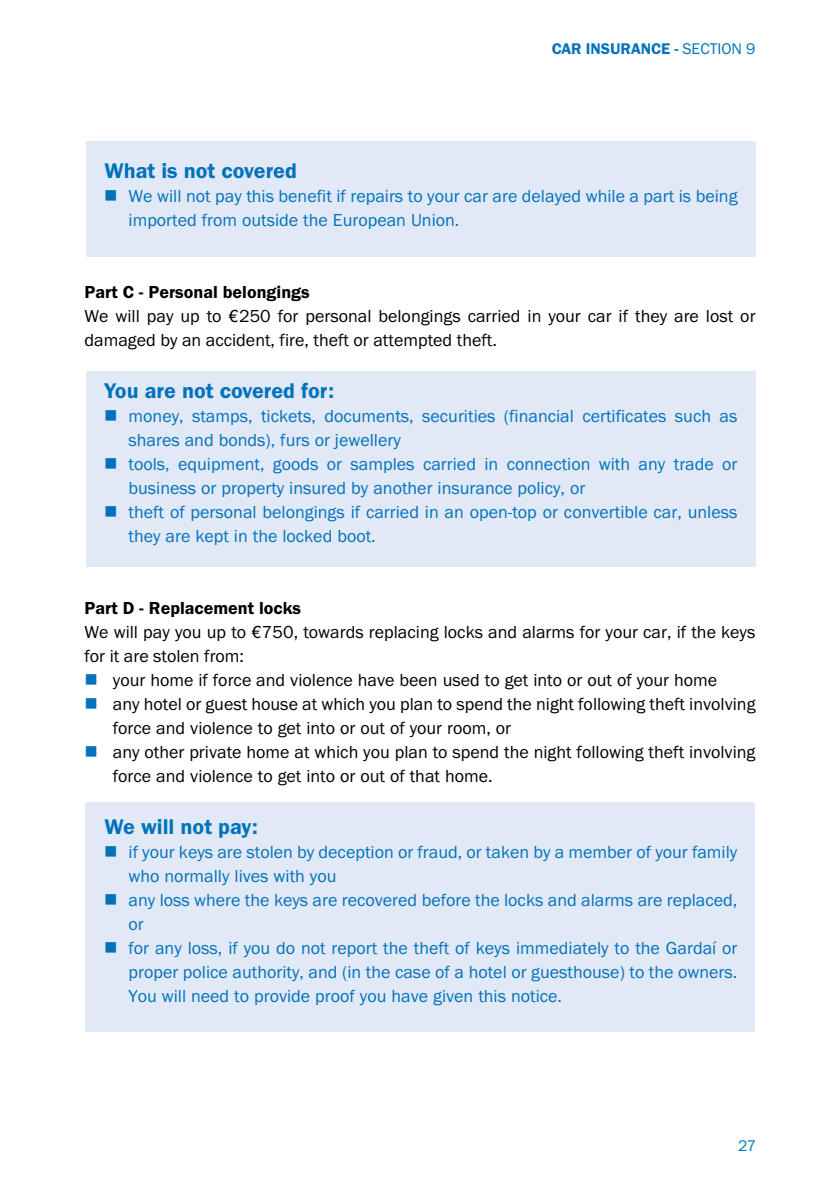
<style>
.page{position:relative;width:840px;height:1191px;background:#fff}
.page>*{position:absolute;margin:0;border:0;box-sizing:border-box;transform-origin:0 0}
.t1{font:22px "Franklin Gothic URW Dem";color:#0072bc}
.t2{font:18px/24px "Franklin Gothic URW Boo";color:#0072bc}
.t3{font:18px/24px "Franklin Gothic URW Boo";color:#000}
.t4{font:18px "Franklin Gothic URW Dem";color:#000}
.t5{font:600 16px "Franklin Got T";color:#0072bc}
.t6{font:16px "Franklin Got T";color:#0072bc}
.s1{font-weight:400}
</style>
<div class="page">
<div style="left:86px;top:142px;width:669px;height:115px;background:#e1e8f6"></div>
<div style="left:86px;top:371px;width:669px;height:195px;background:#e1e8f6"></div>
<div style="left:85px;top:802px;width:669px;height:230px;background:#e1e8f6"></div>
<p class="t5" style="left:551px;top:39px;width:205px">CAR INSURANCE - <span class="s1">SECTION 9</span></p>
<p class="t1" style="left:104px;top:157px;width:194px">What is not covered</p>
<p class="t2" style="left:128px;top:184px;width:610px">We will not pay this benefit if repairs to your car are delayed while a part is being imported from outside the European Union.</p>
<p class="t4" style="left:84px;top:281px;width:226px">Part C - Personal belongings</p>
<p class="t3" style="left:84px;top:304px;width:672px">We will pay up to €250 for personal belongings carried in your car if they are lost or damaged by an accident, fire, theft or attempted theft.</p>
<p class="t1" style="left:104px;top:377px;width:231px">You are not covered for:</p>
<p class="t2" style="left:128px;top:404px;width:610px">money, stamps, tickets, documents, securities (financial certificates such as shares and bonds), furs or jewellery<br>tools, equipment, goods or samples carried in connection with any trade or business or property insured by another insurance policy, or<br>theft of personal belongings if carried in an open-top or convertible car, unless they are kept in the locked boot.</p>
<p class="t4" style="left:84px;top:597px;width:218px">Part D - Replacement locks</p>
<p class="t3" style="left:84px;top:620px;width:672px">We will pay you up to €750, towards replacing locks and alarms for your car, if the keys</p>
<p class="t3" style="left:84px;top:644px;width:161px">for it are stolen from:</p>
<p class="t3" style="left:113px;top:668px;width:605px">your home if force and violence have been used to get into or out of your home</p>
<p class="t3" style="left:113px;top:692px;width:643px">any hotel or guest house at which you plan to spend the night following theft involving</p>
<p class="t3" style="left:113px;top:716px;width:399px">force and violence to get into or out of your room, or</p>
<p class="t3" style="left:113px;top:740px;width:643px">any other private home at which you plan to spend the night following theft involving</p>
<p class="t3" style="left:113px;top:764px;width:381px">force and violence to get into or out of that home.</p>
<p class="t1" style="left:104px;top:813px;width:155px">We will not pay:</p>
<p class="t2" style="left:128px;top:840px;width:610px">if your keys are stolen by deception or fraud, or taken by a member of your family who normally lives with you<br>any loss where the keys are recovered before the locks and alarms are replaced, or<br>for any loss, if you do not report the theft of keys immediately to the Gardaí or proper police authority, and (in the case of a hotel or guesthouse) to the owners.<br>You will need to provide proof you have given this notice.</p>
<p class="t6" style="left:737px;top:1136px;width:20px">27</p>
</div>
